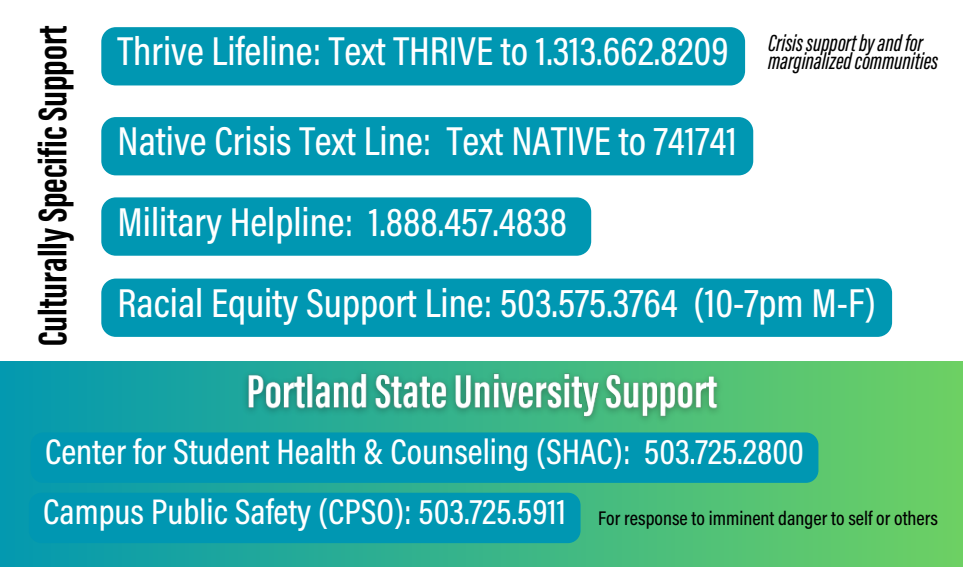
<style>
.page{position:relative;width:963px;height:567px;background:#fff}
.page>*{position:absolute;margin:0;border:0;box-sizing:border-box;transform-origin:0 0}
.t1{font:700 41.2px "Acumin Pro Extra Cond";color:#000}
.t2{font:500 40.8px "Acumin Pro Cond";color:#fff}
.t3{font:500 36px "Acumin Pro Cond";color:#fff}
.t4{font:italic 500 24px/18px "Acumin Pro Extra Cond";color:#000}
.t5{font:500 20px "Acumin Pro Cond";color:#000}
</style>
<div class="page">
<div style="left:101px;top:197px;width:490px;height:59px;background:#0097b2"></div>
<div style="left:0;top:361px;width:963px;height:206px;background:linear-gradient(to right,#0398b0,#6dd063)"></div>
<div style="left:31px;top:432px;width:787px;height:51px;background:#0097b2;border-radius:13px"></div>
<div style="left:29px;top:493px;width:552px;height:50px;background:#0097b2;border-radius:13px"></div>
<img style="left:231px;top:361px;width:502px;height:72px">
<div style="left:101px;top:27px;width:644px;height:58px;background:#0097b2"></div>
<div style="left:101px;top:117px;width:652px;height:58px;background:#0097b2"></div>
<div style="left:101px;top:279px;width:791px;height:58px;background:#0097b2"></div>
<p class="t1" style="left:36px;top:346px;width:322px;rotate:-90deg">CulturallySpecificSupport</p>
<h2 class="t2" style="left:118px;top:35px;width:613px">Thrive Lifeline: Text THRIVE to 1.313.662.8209</h2>
<h2 class="t2" style="left:118px;top:125px;width:621px">Native Crisis Text Line: Text NATIVE to 741741</h2>
<h2 class="t2" style="left:118px;top:206px;width:451px">Military Helpline: 1.888.457.4838</h2>
<h3 class="t4" style="left:768px;top:36px;width:171px">Crisissupportbyandfor marginalizedcommunities</h3>
<h3 class="t2" style="left:118px;top:287px;width:760px">Racial Equity Support Line: 503.575.3764 (10-7pm M-F)</h3>
<h2 class="t3" style="left:45px;top:437px;width:760px">Center for Student Health &amp; Counseling (SHAC): 503.725.2800</h2>
<h4 class="t3" style="left:43px;top:497px;width:524px">Campus Public Safety (CPSO): 503.725.5911</h4>
<h2 class="t5" style="left:598px;top:510px;width:341px">For response to imminent danger to self or others</h2>
</div>
